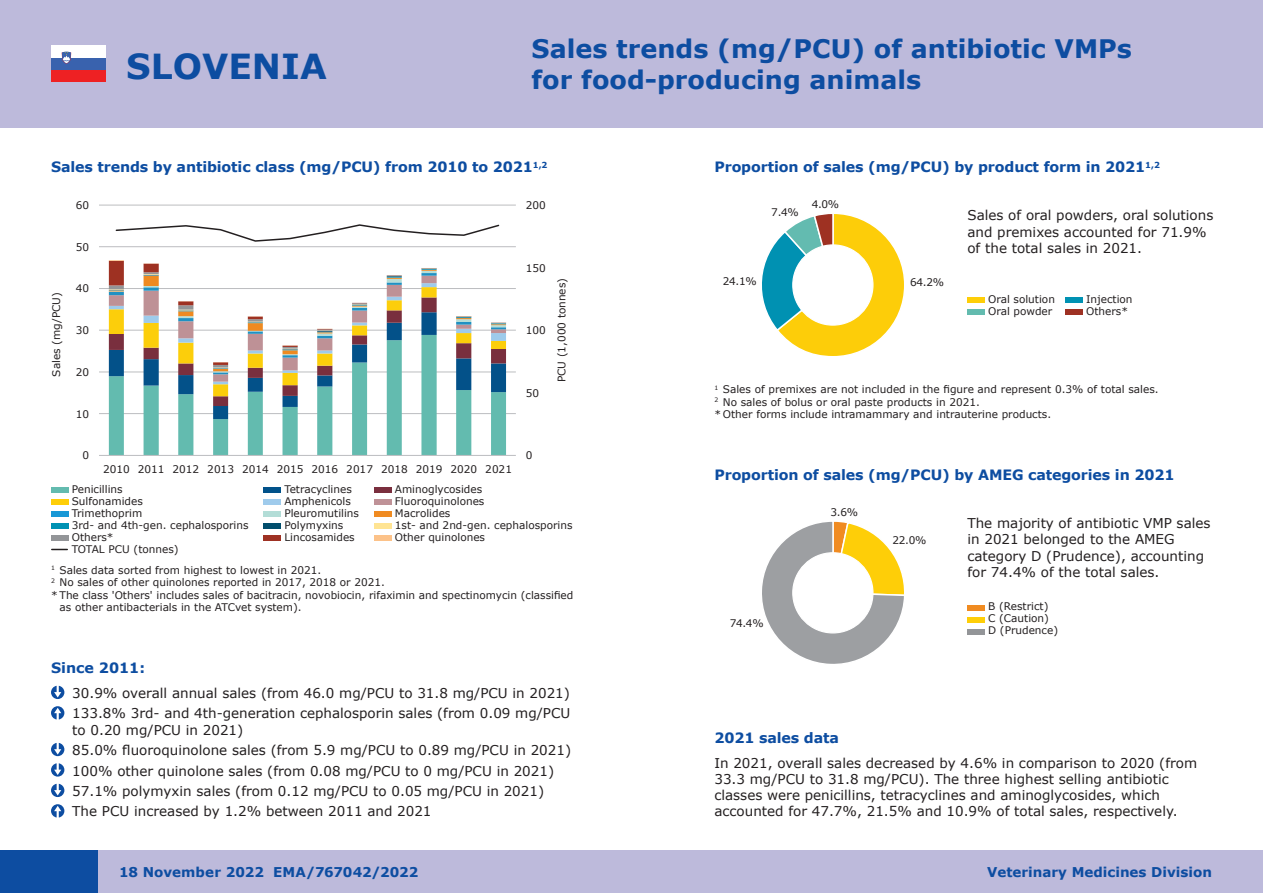
<style>
.page{position:relative;width:1263px;height:893px;background:#fff}
.page>*{position:absolute;margin:0;border:0;box-sizing:border-box;transform-origin:0 0}
.t1{font:700 34.5px "Verdana";color:#0d4da1}
.t2{font:700 25.5px "Verdana";color:#0d4da1}
.t3{font:700 14.25px "Verdana";letter-spacing:-.01em;color:#0d4da1}
.t4{font:13.5px/16.2px "Verdana";color:#231f20}
.t5{font:700 13.5px "Verdana";color:#0d4da1}
.t6{font:10.5px/12.6px "Verdana";color:#231f20}
</style>
<div class="page">
<svg style="left:762px;top:214px;width:142px;height:142px"></svg>
<div style="left:793px;top:245px;width:80px;height:80px;background:#fff;border-radius:50%"></div>
<div style="left:792px;top:244px;width:81px;height:82px;border:1px solid #fff;border-radius:50%"></div>
<div style="left:967px;top:297px;width:17px;height:6px;background:#fece08"></div>
<div style="left:967px;top:309px;width:17px;height:6px;background:#63bbaf"></div>
<svg style="left:762px;top:521px;width:142px;height:143px"></svg>
<div style="left:793px;top:553px;width:80px;height:80px;background:#fff;border-radius:50%"></div>
<div style="left:792px;top:552px;width:81px;height:81px;border:1px solid #fff;border-radius:50%"></div>
<div style="left:967px;top:605px;width:17px;height:5px;background:#f08b21"></div>
<div style="left:967px;top:617px;width:17px;height:5px;background:#fece08"></div>
<div style="left:967px;top:629px;width:17px;height:5px;background:#939598"></div>
<div style="left:1065px;top:297px;width:17px;height:6px;background:#0092b3"></div>
<div style="left:1065px;top:309px;width:17px;height:6px;background:#9e3123"></div>
<div style="left:0;top:0;width:1263px;height:128px;background:#bdbadb"></div>
<div style="left:0;top:850px;width:1263px;height:43px;background:#bdbadb"></div>
<div style="left:0;top:850px;width:98px;height:43px;background:#0d4da1"></div>
<hr style="left:99px;top:413px;width:417px;height:1px;background:#bcbdc0">
<hr style="left:99px;top:372px;width:417px;height:1px;background:#bcbdc0">
<hr style="left:99px;top:330px;width:417px;height:1px;background:#bcbdc0">
<hr style="left:99px;top:288px;width:417px;height:1px;background:#bcbdc0">
<hr style="left:99px;top:246px;width:417px;height:1px;background:#bcbdc0">
<hr style="left:99px;top:205px;width:417px;height:1px;background:#bcbdc0">
<svg style="left:109px;top:419px;width:397px;height:36px"></svg>
<svg style="left:109px;top:260px;width:397px;height:159px"></svg>
<hr style="left:99px;top:455px;width:417px;height:1px;background:#bcbdc0">
<svg style="left:115px;top:224px;width:385px;height:18px"></svg>
<svg style="left:51px;top:686px;width:13px;height:13px"></svg>
<svg style="left:51px;top:706px;width:13px;height:13px"></svg>
<svg style="left:51px;top:743px;width:13px;height:13px"></svg>
<svg style="left:51px;top:763px;width:13px;height:14px"></svg>
<svg style="left:51px;top:784px;width:13px;height:13px"></svg>
<svg style="left:51px;top:804px;width:13px;height:13px"></svg>
<div style="left:51px;top:487px;width:17px;height:6px;background:#63bbaf"></div>
<div style="left:264px;top:487px;width:17px;height:6px;background:#01528a"></div>
<div style="left:374px;top:487px;width:17px;height:6px;background:#7a2f3e"></div>
<div style="left:51px;top:499px;width:17px;height:6px;background:#fece08"></div>
<div style="left:264px;top:499px;width:17px;height:6px;background:#9fcbec"></div>
<div style="left:374px;top:499px;width:17px;height:6px;background:#bf9297"></div>
<div style="left:51px;top:511px;width:17px;height:6px;background:#1898d6"></div>
<div style="left:264px;top:511px;width:17px;height:6px;background:#b3ddd7"></div>
<div style="left:374px;top:511px;width:17px;height:6px;background:#f08b21"></div>
<div style="left:51px;top:523px;width:17px;height:6px;background:#0092b3"></div>
<div style="left:264px;top:523px;width:17px;height:6px;background:#014e6d"></div>
<div style="left:374px;top:523px;width:17px;height:6px;background:#ffe493"></div>
<div style="left:51px;top:535px;width:17px;height:6px;background:#939598"></div>
<div style="left:264px;top:535px;width:17px;height:6px;background:#9e3123"></div>
<div style="left:374px;top:535px;width:17px;height:6px;background:#fcc289"></div>
<svg style="left:52px;top:549px;width:15px;height:1px"></svg>
<div style="left:51px;top:70px;width:55px;height:12px;background:#ee2123"></div>
<div style="left:51px;top:58px;width:55px;height:12px;background:#3962ae"></div>
<div style="left:51px;top:45px;width:55px;height:13px;background:#fff"></div>
<svg style="left:62px;top:51px;width:9px;height:13px"></svg>
<p class="t1" style="left:126px;top:44px;width:202px">SLOVENIA</p>
<p class="t2" style="left:531px;top:32px;width:602px">Sales trends (mg/PCU) of antibiotic VMPs</p>
<p class="t2" style="left:531px;top:63px;width:391px">for food-producing animals</p>
<p class="t3" style="left:51px;top:158px;width:498px">Sales trends by antibiotic class (mg/PCU) from 2010 to 2021<sup>1,2</sup></p>
<p class="t3" style="left:714px;top:158px;width:447px">Proportion of sales (mg/PCU) by product form in 2021<sup>1,2</sup></p>
<p class="t4" style="left:967px;top:208px;width:247px">Sales of oral powders, oral solutions and premixes accounted for 71.9% of the total sales in 2021.</p>
<p class="t6" style="left:812px;top:198px;width:29px">4.0%</p>
<p class="t6" style="left:526px;top:199px;width:22px">200</p>
<p class="t6" style="left:76px;top:199px;width:15px">60</p>
<p class="t6" style="left:771px;top:207px;width:29px">7.4%</p>
<p class="t6" style="left:76px;top:241px;width:15px">50</p>
<p class="t6" style="left:50px;top:377px;width:86px;rotate:-90deg">Sales (mg/PCU)</p>
<p class="t6" style="left:76px;top:282px;width:15px">40</p>
<p class="t6" style="left:76px;top:324px;width:15px">30</p>
<p class="t6" style="left:76px;top:366px;width:15px">20</p>
<p class="t6" style="left:76px;top:408px;width:15px">10</p>
<p class="t6" style="left:526px;top:262px;width:22px">150</p>
<p class="t6" style="left:526px;top:324px;width:22px">100</p>
<p class="t6" style="left:526px;top:387px;width:15px">50</p>
<p class="t6" style="left:555px;top:382px;width:106px;rotate:-90deg">PCU (1,000 tonnes)</p>
<p class="t6" style="left:82px;top:449px;width:8px">0</p>
<p class="t6" style="left:103px;top:463px;width:410px">2010 2011 2012 2013 2014 2015 2016 2017 2018 2019 2020 2021</p>
<p class="t6" style="left:526px;top:449px;width:8px">0</p>
<p class="t6" style="left:72px;top:483px;width:52px">Penicillins</p>
<p class="t6" style="left:284px;top:483px;width:69px">Tetracyclines</p>
<p class="t6" style="left:395px;top:483px;width:89px">Aminoglycosides</p>
<p class="t6" style="left:72px;top:495px;width:73px">Sulfonamides</p>
<p class="t6" style="left:284px;top:495px;width:68px">Amphenicols</p>
<p class="t6" style="left:395px;top:495px;width:91px">Fluoroquinolones</p>
<p class="t6" style="left:72px;top:507px;width:72px">Trimethoprim</p>
<p class="t6" style="left:284px;top:507px;width:76px">Pleuromutilins</p>
<p class="t6" style="left:395px;top:507px;width:57px">Macrolides</p>
<p class="t6" style="left:72px;top:519px;width:178px">3rd- and 4th-gen. cephalosporins</p>
<p class="t6" style="left:284px;top:519px;width:61px">Polymyxins</p>
<p class="t6" style="left:395px;top:519px;width:179px">1st- and 2nd-gen. cephalosporins</p>
<p class="t6" style="left:72px;top:531px;width:43px">Others*</p>
<p class="t6" style="left:284px;top:531px;width:72px">Lincosamides</p>
<p class="t6" style="left:395px;top:531px;width:92px">Other quinolones</p>
<p class="t6" style="left:72px;top:543px;width:108px">TOTAL PCU (tonnes)</p>
<p class="t6" style="left:51px;top:564px;width:272px"><sup>1</sup> Sales data sorted from highest to lowest in 2021.</p>
<p class="t6" style="left:51px;top:576px;width:335px"><sup>2</sup> No sales of other quinolones reported in 2017, 2018 or 2021.</p>
<p class="t6" style="left:60px;top:589px;width:515px;text-indent:-9px">* The class 'Others' includes sales of bacitracin, novobiocin, rifaximin and spectinomycin (classified as other antibacterials in the ATCvet system).</p>
<p class="t3" style="left:51px;top:659px;width:96px">Since 2011:</p>
<p class="t4" style="left:72px;top:685px;width:499px">30.9% overall annual sales (from 46.0 mg/PCU to 31.8 mg/PCU in 2021)</p>
<p class="t4" style="left:72px;top:706px;width:500px">133.8% 3rd- and 4th-generation cephalosporin sales (from 0.09 mg/PCU to 0.20 mg/PCU in 2021)</p>
<p class="t4" style="left:72px;top:742px;width:500px">85.0% fluoroquinolone sales (from 5.9 mg/PCU to 0.89 mg/PCU in 2021)</p>
<p class="t4" style="left:72px;top:763px;width:483px">100% other quinolone sales (from 0.08 mg/PCU to 0 mg/PCU in 2021)</p>
<p class="t4" style="left:72px;top:783px;width:473px">57.1% polymyxin sales (from 0.12 mg/PCU to 0.05 mg/PCU in 2021)</p>
<p class="t4" style="left:72px;top:804px;width:361px">The PCU increased by 1.2% between 2011 and 2021</p>
<p class="t6" style="left:723px;top:275px;width:35px">24.1%</p>
<p class="t6" style="left:910px;top:276px;width:35px">64.2%</p>
<p class="t6" style="left:988px;top:293px;width:68px">Oral solution</p>
<p class="t6" style="left:988px;top:305px;width:66px">Oral powder</p>
<p class="t6" style="left:1086px;top:293px;width:48px">Injection</p>
<p class="t6" style="left:1086px;top:305px;width:43px">Others*</p>
<p class="t6" style="left:714px;top:383px;width:446px"><sup>1</sup> Sales of premixes are not included in the figure and represent 0.3% of total sales.</p>
<p class="t6" style="left:714px;top:396px;width:267px"><sup>2</sup> No sales of bolus or oral paste products in 2021.</p>
<p class="t6" style="left:714px;top:408px;width:338px">* Other forms include intramammary and intrauterine products.</p>
<p class="t3" style="left:714px;top:466px;width:462px">Proportion of sales (mg/PCU) by AMEG categories in 2021</p>
<p class="t4" style="left:967px;top:515px;width:245px">The majority of antibiotic VMP sales in 2021 belonged to the AMEG category D (Prudence), accounting for 74.4% of the total sales.</p>
<p class="t6" style="left:830px;top:506px;width:29px">3.6%</p>
<p class="t6" style="left:892px;top:534px;width:35px">22.0%</p>
<p class="t6" style="left:730px;top:617px;width:35px">74.4%</p>
<p class="t6" style="left:988px;top:600px;width:62px">B (Restrict)</p>
<p class="t6" style="left:988px;top:612px;width:62px">C (Caution)</p>
<p class="t6" style="left:988px;top:624px;width:71px">D (Prudence)</p>
<p class="t3" style="left:714px;top:729px;width:126px">2021 sales data</p>
<p class="t4" style="left:714px;top:755px;width:484px">In 2021, overall sales decreased by 4.6% in comparison to 2020 (from 33.3 mg/PCU to 31.8 mg/PCU). The three highest selling antibiotic classes were penicillins, tetracyclines and aminoglycosides, which accounted for 47.7%, 21.5% and 10.9% of total sales, respectively.</p>
<p class="t5" style="left:119px;top:863px;width:301px">18 November 2022 EMA/767042/2022</p>
<p class="t5" style="left:987px;top:863px;width:226px">Veterinary Medicines Division</p>
</div>
